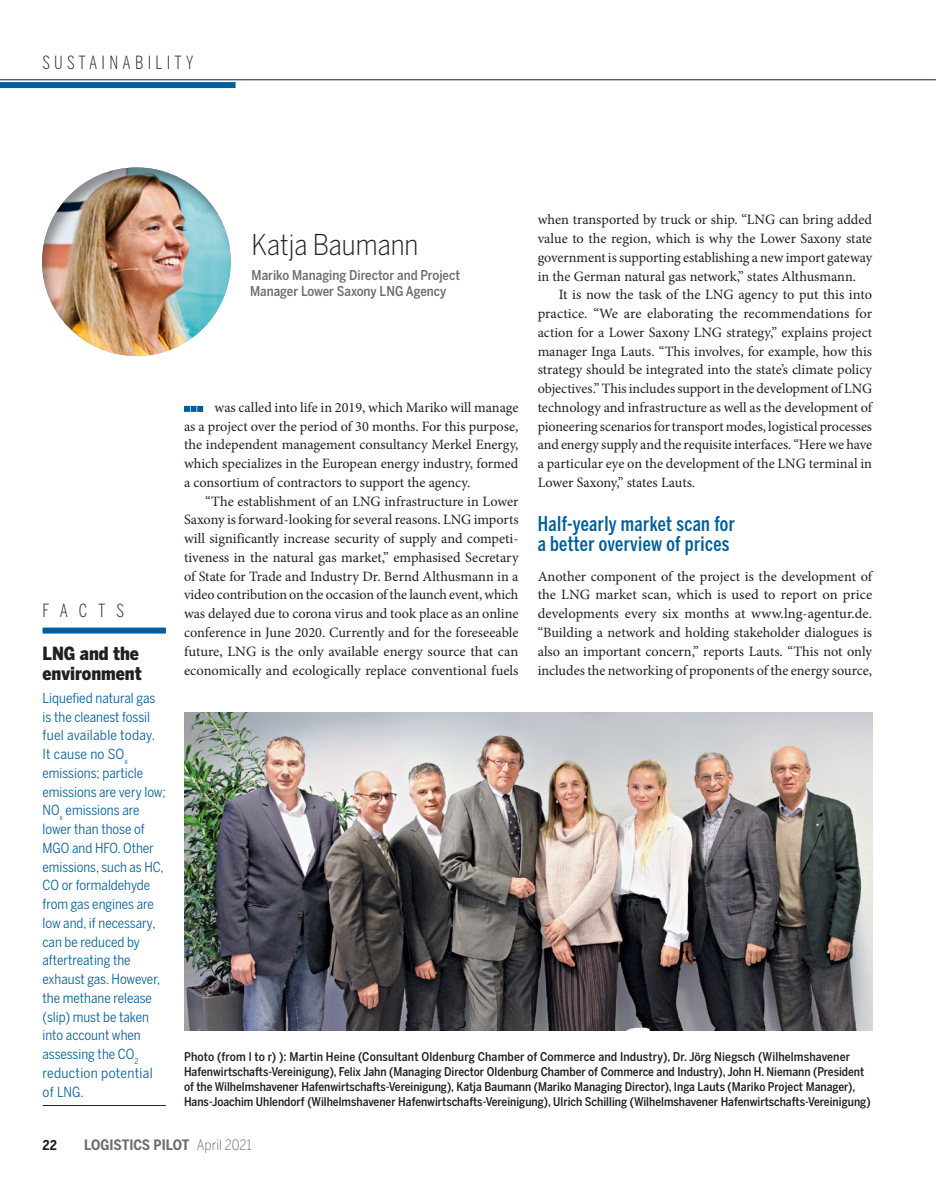
<style>
.page{position:relative;width:936px;height:1191px;background:#fff}
.page>*{position:absolute;margin:0;border:0;box-sizing:border-box;transform-origin:0 0}
.t1{font:300 28.5px "Benton Sans Condensed";color:#231f20}
.t2{font:500 20.25px/19.5px "Benton Sans Compressed";letter-spacing:.02em;color:#005e9d}
.t3{font:900 18px/19.5px "Benton Sans Condensed";color:#231f20}
.t4{font:300 18px "Benton Sans Compressed";letter-spacing:.24em;color:#231f20}
.t5{font:14.25px/18.8px "Minion Pro";color:#231f20;text-align:justify}
.t6{font:700 14.25px "Benton Sans Condensed";color:#6d6e71}
.t7{font:13.8px/18.8px "Benton Sans Condensed";color:#005e9d}
.t8{font:500 13.5px/16.5px "Benton Sans Condensed";color:#6d6e71}
.t9{font:700 13.5px "Benton Sans Condensed";color:#231f20}
.t10{font:500 12px/15px "Benton Sans Condensed";color:#231f20}
.s1{font-weight:300}
</style>
<div class="page">
<img style="left:184px;top:712px;width:688px;height:319px">
<div style="left:40px;top:166px;width:191px;height:192px;background:#231f20;opacity:.45"></div>
<div style="left:43px;top:627px;width:123px;height:6px;background:#005e9d"></div>
<hr style="left:43px;top:1105px;width:123px;height:1px;background:#231f20">
<svg style="left:184px;top:406px;width:19px;height:6px"></svg>
<hr style="left:0;top:80px;width:935px;height:1px;background:#231f20">
<div style="left:0;top:82px;width:235px;height:6px;background:#005e9d"></div>
<p class="t4" style="left:43px;top:51px;width:152px">SUSTAINABILITY</p>
<p class="t4" style="left:43px;top:599px;width:83px">F A C T S</p>
<p class="t3" style="left:43px;top:644px;width:101px">LNG and the environment</p>
<p class="t7" style="left:43px;top:688px;width:125px">Liquefied natural gas is the cleanest fossil fuel available today.<br>It cause no SO<sub>x </sub>emissions; particle emissions are very low;<br>NO<sub>x</sub> emissions are lower than those of<br>MGO and HFO. Other emissions, such as HC,<br>CO or formaldehyde from gas engines are low and, if necessary, can be reduced by aftertreating the exhaust gas. However, the methane release (slip) must be taken into account when assessing the CO<sub>2 </sub>reduction potential of LNG.</p>
<h1 class="t1" style="left:251px;top:228px;width:168px">Katja Baumann</h1>
<p class="t8" style="left:250px;top:267px;width:211px">Mariko Managing Director and Project<br>Manager Lower Saxony LNG Agency</p>
<p class="t5" style="left:184px;top:398px;width:336px;text-indent:31px">was called into life in 2019, which Mariko will manage as a project over the period of 30 months. For this purpose, the independent management consultancy Merkel Energy, which specializes in the European energy industry, formed a consortium of contractors to support the agency.</p>
<p class="t5" style="left:184px;top:492px;width:336px;text-indent:21px">“The establishment of an LNG infrastructure in Lower Saxony is forward-looking for several reasons. LNG imports will significantly increase security of supply and competi&shy;tiveness in the natural gas market,” emphasised Secretary of State for Trade and Industry Dr. Bernd Althusmann in a video contribution on the occasion of the launch event, which was delayed due to corona virus and took place as an online conference in June 2020. Currently and for the foreseeable future, LNG is the only available energy source that can economically and ecologically replace conventional fuels</p>
<p class="t5" style="left:537px;top:210px;width:336px">when transported by truck or ship. “LNG can bring added value to the region, which is why the Lower Saxony state government is supporting establishing a new import gateway in the German natural gas network,” states Althusmann.</p>
<p class="t5" style="left:537px;top:285px;width:336px;text-indent:21px">It is now the task of the LNG agency to put this into practice. “We are elaborating the recommendations for action for a Lower Saxony LNG strategy,” explains project manager Inga Lauts. “This involves, for example, how this strategy should be integrated into the state’s climate policy objectives.” This includes support in the development of LNG technology and infrastructure as well as the development of pioneering scenarios for transport modes, logistical processes and energy supply and the requisite interfaces. “Here we have a particular eye on the development of the LNG terminal in Lower Saxony,” states Lauts.</p>
<h2 class="t2" style="left:537px;top:514px;width:199px">Half-yearly market scan for a better overview of prices</h2>
<p class="t5" style="left:537px;top:567px;width:336px">Another component of the project is the development of the LNG market scan, which is used to report on price developments every six months at www.lng-agentur.de. “Building a network and holding stakeholder dialogues is also an important concern,” reports Lauts. “This not only includes the networking of proponents of the energy source,</p>
<p class="t10" style="left:184px;top:1049px;width:688px">Photo (from l to r) ): Martin Heine (Consultant Oldenburg Chamber of Commerce and Industry), Dr. Jörg Niegsch (Wilhelmshavener Hafenwirtschafts-Vereinigung), Felix Jahn (Managing Director Oldenburg Chamber of Commerce and Industry), John H. Niemann (President of the Wilhelmshavener Hafenwirtschafts-Vereinigung), Katja Baumann (Mariko Managing Director), Inga Lauts (Mariko Project Manager), Hans-Joachim Uhlendorf (Wilhelmshavener Hafenwirtschafts-Vereinigung), Ulrich Schilling (Wilhelmshavener Hafenwirtschafts-Vereinigung)</p>
<p class="t9" style="left:43px;top:1137px;width:16px">22</p>
<p class="t6" style="left:84px;top:1136px;width:169px">LOGISTICS PILOT <span class="s1">April 2021</span></p>
</div>
